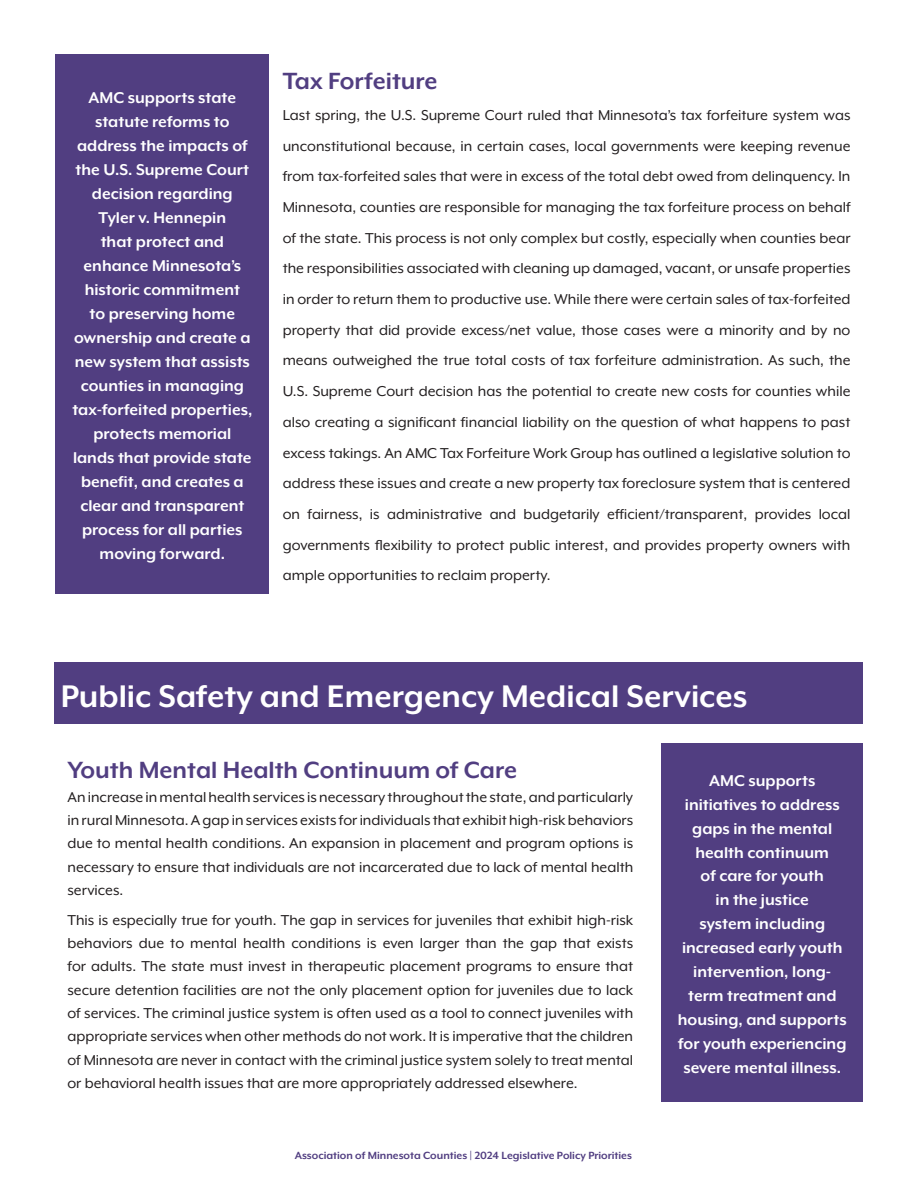
<style>
.page{position:relative;width:918px;height:1188px;background:#fff}
.page>*{position:absolute;margin:0;border:0;box-sizing:border-box;transform-origin:0 0}
.t1{font:700 36px "Mr Eaves XL Mod OT";color:#fff}
.t2{font:700 27px "Mr Eaves XL Mod OT";color:#513e81}
.t3{font:700 18px/24px "Mr Eaves XL Mod OT";color:#fff;text-align:center}
.t4{font:16.5px/30.8px "Mr Eaves XL Mod OT";color:#231f20;text-align:justify}
.t5{font:700 12px "Mr Eaves XL Mod OT";color:#513e81}
</style>
<div class="page">
<div style="left:56px;top:54px;width:213px;height:540px;background:#513e81"></div>
<div style="left:661px;top:743px;width:202px;height:358px;background:#513e81"></div>
<div style="left:54px;top:662px;width:808px;height:61px;background:#513e81"></div>
<p class="t3" style="left:72px;top:86px;width:181px">AMC supports state statute reforms to address the impacts of the U.S. Supreme Court decision regarding<br>Tyler v. Hennepin<br>that protect and enhance Minnesota’s historic commitment<br>to preserving home ownership and create a new system that assists counties in managing tax-forfeited properties, protects memorial lands that provide state benefit, and creates a clear and transparent process for all parties moving forward.</p>
<h2 class="t2" style="left:283px;top:67px;width:156px">Tax Forfeiture</h2>
<p class="t4" style="left:283px;top:99px;width:569px">Last spring, the U.S. Supreme Court ruled that Minnesota’s tax forfeiture system was unconstitutional because, in certain cases, local governments were keeping revenue from tax-forfeited sales that were in excess of the total debt owed from delinquency. In Minnesota, counties are responsible for managing the tax forfeiture process on behalf of the state. This process is not only complex but costly, especially when counties bear the responsibilities associated with cleaning up damaged, vacant, or unsafe properties in order to return them to productive use. While there were certain sales of tax-forfeited property that did provide excess/net value, those cases were a minority and by no means outweighed the true total costs of tax forfeiture administration. As such, the U.S. Supreme Court decision has the potential to create new costs for counties while also creating a significant financial liability on the question of what happens to past excess takings. An AMC Tax Forfeiture Work Group has outlined a legislative solution to address these issues and create a new property tax foreclosure system that is centered on fairness, is administrative and budgetarily efficient/transparent, provides local governments flexibility to protect public interest, and provides property owners with ample opportunities to reclaim property.</p>
<h1 class="t1" style="left:61px;top:678px;width:688px">Public Safety and Emergency Medical Services</h1>
<h2 class="t2" style="left:68px;top:757px;width:451px">Youth Mental Health Continuum of Care</h2>
<p class="t4" style="left:68px;top:785px;width:567px;line-height:23.2px">An increase in mental health services is necessary throughout the state, and particularly in rural Minnesota. A gap in services exists for individuals that exhibit high-risk behaviors due to mental health conditions. An expansion in placement and program options is necessary to ensure that individuals are not incarcerated due to lack of mental health services.</p>
<p class="t4" style="left:68px;top:908px;width:567px;line-height:23.2px">This is especially true for youth. The gap in services for juveniles that exhibit high-risk behaviors due to mental health conditions is even larger than the gap that exists for adults. The state must invest in therapeutic placement programs to ensure that secure detention facilities are not the only placement option for juveniles due to lack of services. The criminal justice system is often used as a tool to connect juveniles with appropriate services when other methods do not work. It is imperative that the children of Minnesota are never in contact with the criminal justice system solely to treat mental or behavioral health issues that are more appropriately addressed elsewhere.</p>
<p class="t5" style="left:295px;top:1149px;width:339px">Association of Minnesota Counties | 2024 Legislative Policy Priorities</p>
<p class="t3" style="left:678px;top:768px;width:170px">AMC supports initiatives to address gaps in the mental health continuum<br>of care for youth<br>in the justice<br>system including increased early youth intervention, long&shy;term treatment and housing, and supports for youth experiencing severe mental illness.</p>
</div>
